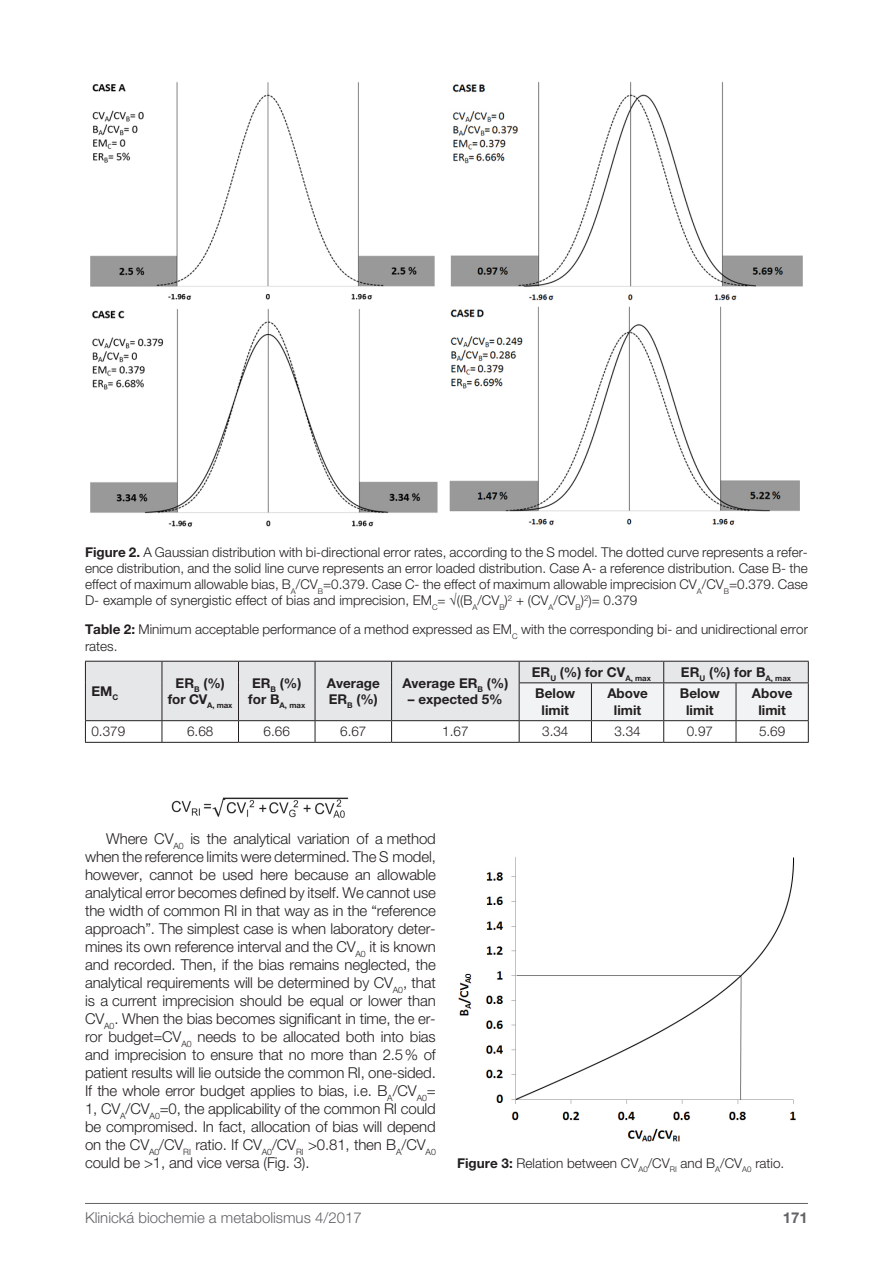
<style>
.page{position:relative;width:893px;height:1263px;background:#fff}
.page>*{position:absolute;margin:0;border:0;box-sizing:border-box;transform-origin:0 0}
.t1{font:300 15px/18px "Helvetica Neue CE";letter-spacing:-.01em;color:#231f20;text-align:justify}
.t2{font:300 15px "Helvetica Neue CE";color:#636366}
.t3{font:700 15px "Helvetica Neue CE";color:#636366}
.t4{font:300 13.5px/16.2px "Helvetica Neue CE";color:#231f20;text-align:justify}
.t5{font:700 13.5px/16.2px "Helvetica Neue CE";color:#231f20;text-align:center}
.t6{font:700 7.8px "Helvetica Neue CE";color:#231f20}
.s1{font-weight:700}
</style>
<div class="page">
<hr style="left:85px;top:1203px;width:723px;height:1px;background:#636366">
<img style="left:90px;top:81px;width:713px;height:446px">
<svg style="left:85px;top:661px;width:724px;height:81px"></svg>
<hr style="left:85px;top:742px;width:77px;height:1px;background:#231f20">
<hr style="left:162px;top:742px;width:76px;height:1px;background:#231f20">
<hr style="left:238px;top:742px;width:77px;height:1px;background:#231f20">
<hr style="left:315px;top:742px;width:77px;height:1px;background:#231f20">
<hr style="left:392px;top:742px;width:127px;height:1px;background:#231f20">
<hr style="left:519px;top:742px;width:72px;height:1px;background:#231f20">
<hr style="left:591px;top:742px;width:73px;height:1px;background:#231f20">
<hr style="left:664px;top:742px;width:72px;height:1px;background:#231f20">
<hr style="left:736px;top:742px;width:73px;height:1px;background:#231f20">
<img style="left:171px;top:797px;width:178px;height:21px">
<img style="left:458px;top:857px;width:338px;height:285px">
<p class="t4" style="left:85px;top:544px;width:724px"><span class="s1">Figure 2.</span> A Gaussian distribution with bi-directional error rates, according to the S model. The dotted curve represents a refer&shy;ence distribution, and the solid line curve represents an error loaded distribution. Case A- a reference distribution. Case B- the effect of maximum allowable bias, B<sub>A</sub>/CV<sub>B</sub>=0.379. Case C- the effect of maximum allowable imprecision CV<sub>A</sub>/CV<sub>B</sub>=0.379. Case D- example of synergistic effect of bias and imprecision, EM<sub>C</sub>= √((B<sub>A</sub>/CV<sub>B</sub>)<sup>2</sup> + (CV<sub>A</sub>/CV<sub>B</sub>)<sup>2</sup>)= 0.379</p>
<p class="t4" style="left:85px;top:622px;width:724px"><span class="s1">Table 2:</span> Minimum acceptable performance of a method expressed as EM<sub>C</sub> with the corresponding bi- and unidirectional error rates.</p>
<p class="t5" style="left:91px;top:683px;width:28px">EM<sub>C</sub></p>
<p class="t5" style="left:168px;top:675px;width:66px">ER<sub>B</sub> (%) for CV<sub>A,</sub> <sub>max</sub></p>
<p class="t5" style="left:252px;top:675px;width:51px">ER<sub>B</sub> (%)</p>
<p class="t5" style="left:532px;top:664px;width:121px">ER<sub>U</sub> (%) for CV<sub>A,</sub> <sub>max</sub></p>
<p class="t5" style="left:681px;top:664px;width:112px">ER<sub>U</sub> (%) for B<sub>A,</sub> <sub>max</sub></p>
<p class="t5" style="left:535px;top:686px;width:41px">Below limit</p>
<p class="t5" style="left:607px;top:686px;width:42px">Above limit</p>
<p class="t5" style="left:680px;top:686px;width:41px">Below limit</p>
<p class="t5" style="left:752px;top:686px;width:42px">Above limit</p>
<p class="t5" style="left:327px;top:675px;width:55px;text-align:left">Average<br>ER<sub>B</sub> (%)</p>
<p class="t5" style="left:402px;top:675px;width:108px">Average ER<sub>B</sub> (%)</p>
<p class="t5" style="left:408px;top:691px;width:96px">– expected 5%</p>
<p class="t6" style="left:248px;top:701px;width:58px"><sup>for</sup> <sup>B</sup>A, max</p>
<p class="t4" style="left:91px;top:723px;width:35px">0.379</p>
<p class="t4" style="left:187px;top:723px;width:28px">6.68</p>
<p class="t4" style="left:264px;top:723px;width:28px">6.66</p>
<p class="t4" style="left:340px;top:723px;width:28px">6.67</p>
<p class="t4" style="left:442px;top:723px;width:28px">1.67</p>
<p class="t4" style="left:542px;top:723px;width:28px">3.34</p>
<p class="t4" style="left:614px;top:723px;width:28px">3.34</p>
<p class="t4" style="left:687px;top:723px;width:28px">0.97</p>
<p class="t4" style="left:759px;top:723px;width:28px">5.69</p>
<p class="t1" style="left:85px;top:829px;width:352px;text-indent:21px">Where CV<sub>A0</sub> is the analytical variation of a method when the reference limits were determined. The S model, however, cannot be used here because an allowable analytical error becomes defined by itself. We cannot use the width of common RI in that way as in the “reference approach”. The simplest case is when laboratory deter&shy;mines its own reference interval and the CV<sub>A0</sub> it is known and recorded. Then, if the bias remains neglected, the analytical requirements will be determined by CV<sub>A0</sub>, that is a current imprecision should be equal or lower than CV<sub>A0</sub>. When the bias becomes significant in time, the er&shy;ror budget=CV<sub>A0</sub> needs to be allocated both into bias and imprecision to ensure that no more than 2.5% of patient results will lie outside the common RI, one-sided.<br>If the whole error budget applies to bias, i.e. B<sub>A</sub>/CV<sub>A0</sub>= 1, CV<sub>A</sub>/CV<sub>A0</sub>=0, the applicability of the common RI could be compromised. In fact, allocation of bias will depend on the CV<sub>A0</sub>/CV<sub>RI</sub> ratio. If CV<sub>A0</sub>/CV<sub>RI</sub> &gt;0.81, then B<sub>A</sub>/CV<sub>A0 </sub>could be &gt;1, and vice versa (Fig. 3).</p>
<p class="t4" style="left:457px;top:1155px;width:329px"><span class="s1">Figure 3:</span> Relation between CV<sub>A0</sub>/CV<sub>RI</sub> and B<sub>A</sub>/CV<sub>A0</sub> ratio.</p>
<p class="t2" style="left:85px;top:1209px;width:278px">Klinická biochemie a metabolismus 4/2017</p>
<p class="t3" style="left:783px;top:1209px;width:27px">171</p>
</div>
